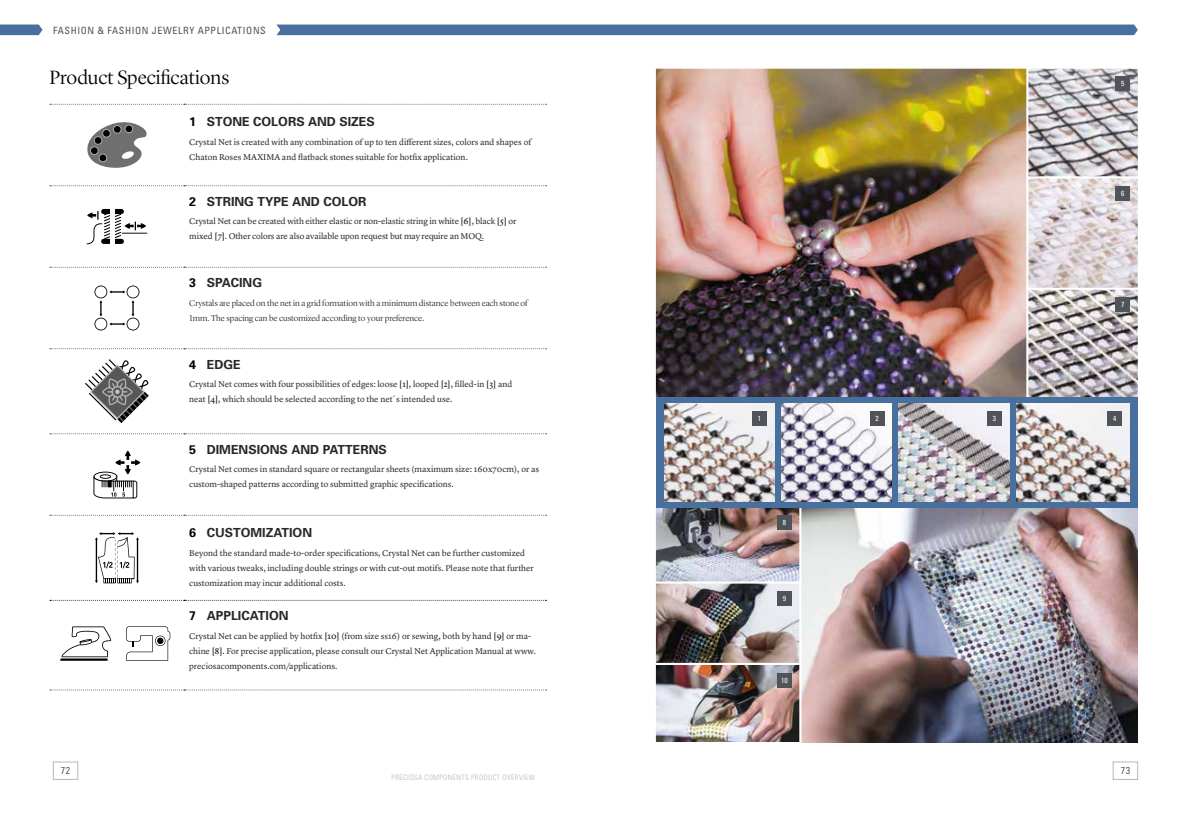
<style>
.page{position:relative;width:1191px;height:815px;background:#fff}
.page>*{position:absolute;margin:0;border:0;box-sizing:border-box;transform-origin:0 0}
.t1{font:300 20px "Lyon Display";color:#000}
.t2{font:700 12.5px "Univers CE";color:#282827}
.t3{font:condensed 10px "Univers CE";letter-spacing:.06em;color:#50535a}
.t4{font:300 condensed 10px "Univers CE";color:#282827}
.t5{font:8.75px/15px "Lyon Text";color:#282827}
.t6{font:300 8.75px/15px "Lyon Display";color:#282827}
.t7{font:300 condensed 7.5px "Univers CE";letter-spacing:.05em;color:#b6b7b7}
.t8{font:condensed 7.38px "Univers CE";color:#fff}
.s1{color:#000}
</style>
<div class="page">
<div style="left:53px;top:762px;width:25px;height:18px;border:1px solid #b6b7b7"></div>
<div style="left:1113px;top:762px;width:24px;height:18px;border:1px solid #b6b7b7"></div>
<div style="left:276px;top:25px;width:861px;height:10px;background:#47709e"></div>
<svg style="left:0;top:25px;width:43px;height:10px"></svg>
<img style="left:655px;top:68px;width:370px;height:330px">
<img style="left:802px;top:507px;width:335px;height:235px">
<img style="left:655px;top:507px;width:147px;height:236px">
<div style="left:656px;top:397px;width:481px;height:110px;background:#47709e"></div>
<svg style="left:1025px;top:68px;width:113px;height:332px;background:#c2bdc0"></svg>
<img style="left:898px;top:403px;width:111px;height:98px">
<img style="left:664px;top:403px;width:110px;height:98px">
<img style="left:1016px;top:403px;width:113px;height:98px">
<img style="left:781px;top:403px;width:111px;height:98px">
<div style="left:752px;top:411px;width:15px;height:15px;background:#50535a"></div>
<div style="left:869px;top:411px;width:15px;height:15px;background:#50535a"></div>
<div style="left:987px;top:411px;width:14px;height:15px;background:#50535a"></div>
<div style="left:1107px;top:411px;width:15px;height:15px;background:#50535a"></div>
<div style="left:777px;top:515px;width:15px;height:15px;background:#50535a"></div>
<div style="left:777px;top:591px;width:15px;height:15px;background:#50535a"></div>
<div style="left:777px;top:673px;width:15px;height:15px;background:#50535a"></div>
<div style="left:1115px;top:76px;width:15px;height:15px;background:#50535a"></div>
<div style="left:1115px;top:186px;width:15px;height:15px;background:#50535a"></div>
<div style="left:1115px;top:297px;width:15px;height:15px;background:#50535a"></div>
<svg style="left:50px;top:104px;width:496px;height:1px"></svg>
<svg style="left:50px;top:267px;width:496px;height:1px"></svg>
<svg style="left:50px;top:348px;width:496px;height:1px"></svg>
<svg style="left:50px;top:515px;width:496px;height:1px"></svg>
<svg style="left:50px;top:690px;width:496px;height:1px"></svg>
<svg style="left:50px;top:185px;width:496px;height:1px"></svg>
<svg style="left:50px;top:433px;width:496px;height:1px"></svg>
<svg style="left:50px;top:600px;width:496px;height:1px"></svg>
<svg style="left:87px;top:122px;width:60px;height:46px"></svg>
<div style="left:101px;top:209px;width:23px;height:5px;background:#000;border-radius:3px"></div>
<div style="left:110px;top:209px;width:5px;height:35px;background:#fff"></div>
<svg style="left:87px;top:211px;width:60px;height:33px"></svg>
<svg style="left:95px;top:286px;width:44px;height:44px"></svg>
<svg style="left:85px;top:359px;width:64px;height:64px"></svg>
<svg style="left:93px;top:451px;width:47px;height:47px"></svg>
<svg style="left:95px;top:532px;width:44px;height:51px"></svg>
<svg style="left:60px;top:626px;width:52px;height:35px"></svg>
<svg style="left:126px;top:626px;width:44px;height:35px"></svg>
<p class="t3" style="left:53px;top:24px;width:214px">FASHION &amp; FASHION JEWELRY APPLICATIONS</p>
<h1 class="t1" style="left:50px;top:63px;width:181px">Product Specifications</h1>
<h2 class="t2" style="left:189px;top:115px;width:187px"><span class="s1">1</span> STONE COLORS AND SIZES</h2>
<p class="t5" style="left:189px;top:134px;width:343px">Crystal Net is created with any combination of up to ten different sizes, colors and shapes of<br>Chaton Roses MAXIMA and flatback stones suitable for hotfix application.</p>
<h2 class="t2" style="left:189px;top:194px;width:179px"><span class="s1">2</span> STRING TYPE AND COLOR</h2>
<p class="t5" style="left:189px;top:213px;width:328px">Crystal Net can be created with either elastic or non-elastic string in white <span class="s1">[6]</span>, black <span class="s1">[5]</span> or mixed <span class="s1">[7]</span>. Other colors are also available upon request but may require an MOQ.</p>
<h2 class="t2" style="left:189px;top:276px;width:74px"><span class="s1">3</span> SPACING</h2>
<p class="t6" style="left:189px;top:295px;width:340px">Crystals are placed on the net in a grid formation with a minimum distance between each stone of<br>1 mm. The spacing can be customized according to your preference.</p>
<h2 class="t2" style="left:189px;top:357px;width:53px"><span class="s1">4</span> EDGE</h2>
<p class="t5" style="left:189px;top:376px;width:324px">Crystal Net comes with four possibilities of edges: loose <span class="s1">[1]</span>, looped <span class="s1">[2]</span>, filled-in <span class="s1">[3]</span> and neat <span class="s1">[4]</span>, which should be selected according to the net´s intended use.</p>
<h2 class="t2" style="left:189px;top:442px;width:199px"><span class="s1">5</span> DIMENSIONS AND PATTERNS</h2>
<p class="t5" style="left:189px;top:461px;width:351px">Crystal Net comes in standard square or rectangular sheets (maximum size: 160x70cm), or as custom-shaped patterns according to submitted graphic specifications.</p>
<h2 class="t2" style="left:189px;top:526px;width:124px"><span class="s1">6</span> CUSTOMIZATION</h2>
<p class="t5" style="left:189px;top:545px;width:346px">Beyond the standard made-to-order specifications, Crystal Net can be further customized with various tweaks, including double strings or with cut-out motifs. Please note that further customization may incur additional costs.</p>
<h2 class="t2" style="left:189px;top:609px;width:101px"><span class="s1">7</span> APPLICATION</h2>
<p class="t5" style="left:189px;top:628px;width:348px">Crystal Net can be applied by hotfix <span class="s1">[10]</span> (from size ss16) or sewing, both by hand <span class="s1">[9]</span> or ma&shy;chine <span class="s1">[8]</span>. For precise application, please consult our Crystal Net Application Manual at www. preciosacomponents.com/applications.</p>
<p class="t8" style="left:1121px;top:80px;width:5px">5</p>
<p class="t8" style="left:1121px;top:190px;width:5px">6</p>
<p class="t8" style="left:1121px;top:301px;width:5px">7</p>
<p class="t8" style="left:758px;top:414px;width:5px">1</p>
<p class="t8" style="left:875px;top:414px;width:5px">2</p>
<p class="t8" style="left:992px;top:414px;width:5px">3</p>
<p class="t8" style="left:1113px;top:414px;width:5px">4</p>
<p class="t8" style="left:782px;top:518px;width:5px">8</p>
<p class="t8" style="left:782px;top:594px;width:5px">9</p>
<p class="t8" style="left:781px;top:676px;width:8px">10</p>
<p class="t4" style="left:61px;top:765px;width:11px">72</p>
<p class="t4" style="left:1120px;top:765px;width:11px">73</p>
<p class="t7" style="left:392px;top:773px;width:145px">PRECIOSA COMPONENTS PRODUCT OVERVIEW</p>
</div>
